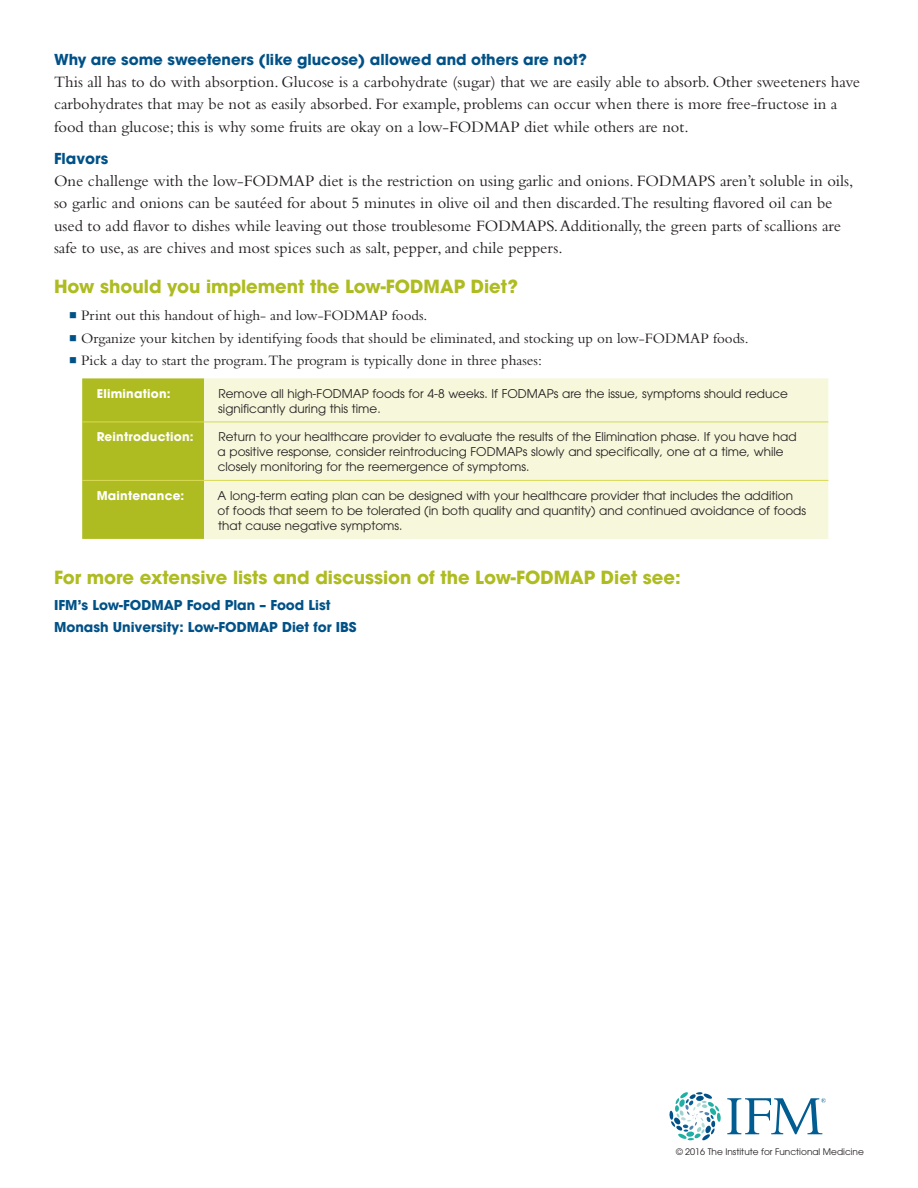
<style>
.page{position:relative;width:918px;height:1188px;background:#fff}
.page>*{position:absolute;margin:0;border:0;box-sizing:border-box;transform-origin:0 0}
.subhead_1{font:700 18px "ITC Avant Garde Std";color:#aebc21}
.Body{font:16.5px/22.5px "Bembo Std";color:#231f20}
.subhead_3{font:16.5px/22.5px "Bembo Std";color:#231f20}
.body_bullet{font:15px "Bembo Std";color:#231f20}
.subhead_3-2{font:700 15px "ITC Avant Garde Std";color:#005187}
.Body-2{font:700 13.5px "ITC Avant Garde Std";color:#005187}
.Table_Text{font:12px/15px "ITC Avant Garde Std";color:#231f20}
.chart_head{font:700 12px "ITC Avant Garde Std";letter-spacing:.02em;color:#fff}
.copyright{font:9px "ITC Avant Garde Std";color:#231f20}
.s1{color:#005187}
</style>
<div class="page">
<div style="left:82px;top:378px;width:122px;height:161px;background:#aebc21"></div>
<div style="left:204px;top:378px;width:624px;height:161px;background:#f6f7db"></div>
<hr style="left:82px;top:422px;width:122px;height:1px;background:#d9da55">
<hr style="left:204px;top:422px;width:624px;height:1px;background:#d9da55">
<hr style="left:82px;top:480px;width:122px;height:1px;background:#d9da55">
<hr style="left:204px;top:480px;width:624px;height:1px;background:#d9da55">
<svg style="left:669px;top:1092px;width:52px;height:48px"></svg>
<svg style="left:727px;top:1098px;width:99px;height:36px"></svg>
<p class="subhead_3-2" style="left:54px;top:50px;width:535px">Why are some sweeteners (like glucose) allowed and others are not?</p>
<p class="subhead_3" style="left:54px;top:70px;width:808px">This all has to do with absorption. Glucose is a carbohydrate (sugar) that we are easily able to absorb. Other sweeteners have carbohydrates that may be not as easily absorbed. For example, problems can occur when there is more free-fructose in a food than glucose; this is why some fruits are okay on a low-FODMAP diet while others are not.</p>
<p class="subhead_3-2" style="left:54px;top:149px;width:56px">Flavors</p>
<p class="Body" style="left:54px;top:169px;width:801px">One challenge with the low-FODMAP diet is the restriction on using garlic and onions. FODMAPS aren’t soluble in oils, so garlic and onions can be sautéed for about 5 minutes in olive oil and then discarded.The resulting flavored oil can be used to add flavor to dishes while leaving out those troublesome FODMAPS. Additionally, the green parts of scallions are safe to use, as are chives and most spices such as salt, pepper, and chile peppers.</p>
<p class="subhead_1" style="left:54px;top:274px;width:465px">How should you implement the Low-FODMAP Diet?</p>
<p class="body_bullet" style="left:69px;top:307px;width:360px"><span class="s1">■</span> Print out this handout of high- and low-FODMAP foods.</p>
<p class="body_bullet" style="left:69px;top:329px;width:681px"><span class="s1">■</span> Organize your kitchen by identifying foods that should be eliminated, and stocking up on low-FODMAP foods.</p>
<p class="body_bullet" style="left:69px;top:352px;width:474px"><span class="s1">■</span> Pick a day to start the program.The program is typically done in three phases:</p>
<p class="chart_head" style="left:97px;top:385px;width:75px">Elimination:</p>
<p class="Table_Text" style="left:218px;top:386px;width:571px">Remove all high-FODMAP foods for 4-8 weeks. If FODMAPs are the issue, symptoms should reduce significantly during this time.</p>
<p class="chart_head" style="left:97px;top:429px;width:98px">Reintroduction:</p>
<p class="Table_Text" style="left:218px;top:429px;width:581px">Return to your healthcare provider to evaluate the results of the Elimination phase. If you have had a positive response, consider reintroducing FODMAPs slowly and specifically, one at a time, while closely monitoring for the reemergence of symptoms.</p>
<p class="chart_head" style="left:97px;top:487px;width:89px">Maintenance:</p>
<p class="Table_Text" style="left:218px;top:488px;width:590px">A long-term eating plan can be designed with your healthcare provider that includes the addition of foods that seem to be tolerated (in both quality and quantity) and continued avoidance of foods that cause negative symptoms.</p>
<p class="subhead_1" style="left:54px;top:565px;width:628px">For more extensive lists and discussion of the Low-FODMAP Diet see:</p>
<p class="Body-2" style="left:54px;top:596px;width:278px">IFM’s Low-FODMAP Food Plan – Food List</p>
<p class="Body-2" style="left:54px;top:618px;width:304px">Monash University: Low-FODMAP Diet for IBS</p>
<p class="copyright" style="left:676px;top:1147px;width:189px">© 2016 The Institute for Functional Medicine</p>
</div>
